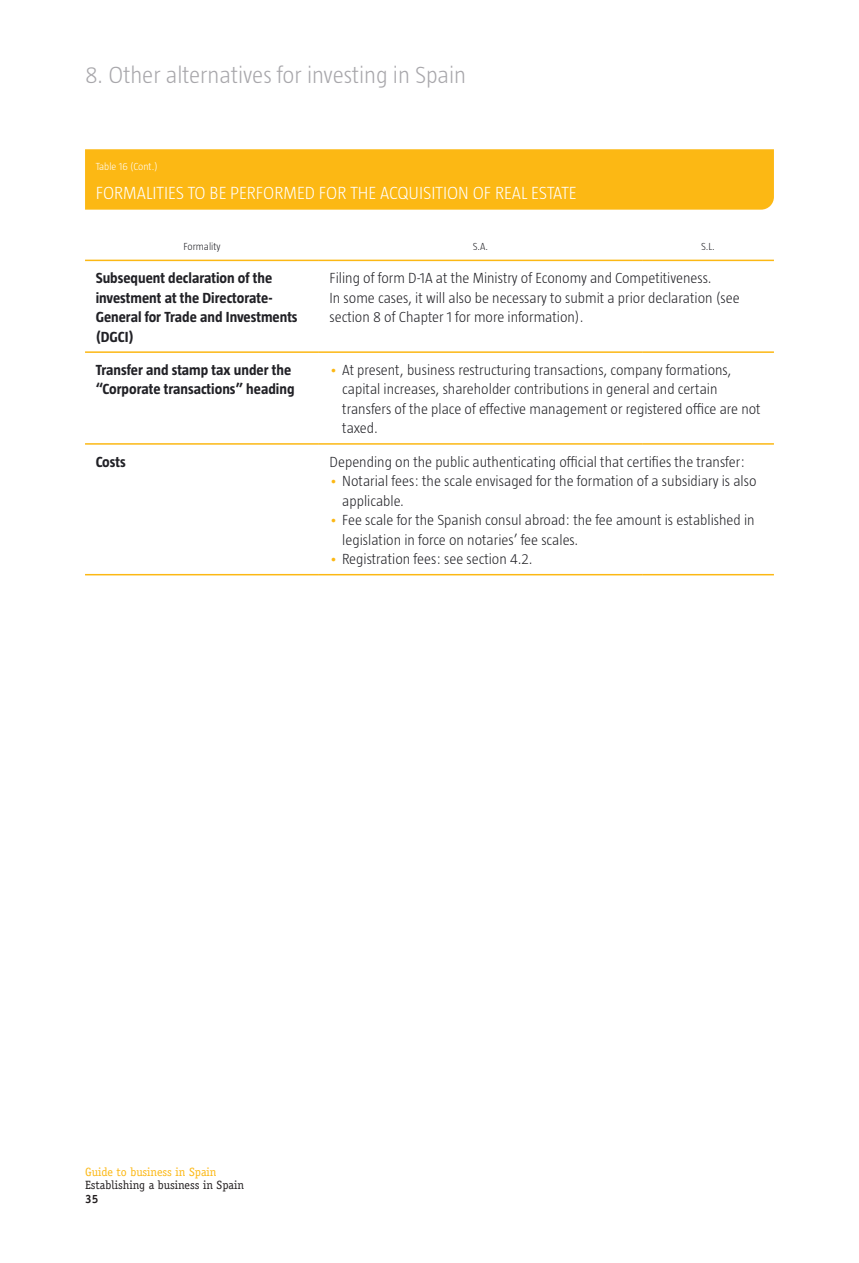
<style>
.page{position:relative;width:859px;height:1263px;background:#fff}
.page>*{position:absolute;margin:0;border:0;box-sizing:border-box;transform-origin:0 0}
.t1{font:300 24px "Taz";color:#a8a7ab}
.t2{font:300 18px "Taz";color:#fff}
.TABLA-PARRAFO-IZQUIE{font:300 15px/19.5px "Taz";color:#212126}
.TABLA-PARRAFO-IZQUIE-2{font:700 15px/19.5px "Taz";color:#212126}
.t3{font:12px "Officina Serif Std";color:#231f20}
.t4{font:12px "Officina Serif Std";color:#fcb814}
.t5{font:700 12px "Officina Serif Std";color:#231f20}
.TABLA-CABECERA{font:300 10.5px "Taz";color:#212126}
.t6{font:300 10.5px "Taz";color:#fff}
.s1{color:#fcb814}
</style>
<div class="page">
<div style="left:85px;top:149px;width:689px;height:61px;background:#fcb814"></div>
<hr style="left:85px;top:351px;width:234px;height:2px;background:#fcb814">
<hr style="left:85px;top:443px;width:234px;height:2px;background:#fcb814">
<hr style="left:319px;top:443px;width:323px;height:2px;background:#fcb814">
<hr style="left:642px;top:443px;width:132px;height:2px;background:#fcb814">
<hr style="left:319px;top:351px;width:323px;height:2px;background:#fcb814">
<hr style="left:642px;top:351px;width:132px;height:2px;background:#fcb814">
<hr style="left:85px;top:260px;width:234px;height:1px;background:#fcb814">
<hr style="left:319px;top:260px;width:323px;height:1px;background:#fcb814">
<hr style="left:642px;top:260px;width:132px;height:1px;background:#fcb814">
<hr style="left:85px;top:574px;width:234px;height:1px;background:#fcb814">
<hr style="left:319px;top:574px;width:323px;height:1px;background:#fcb814">
<hr style="left:642px;top:574px;width:132px;height:1px;background:#fcb814">
<h1 class="t1" style="left:85px;top:62px;width:383px">8. Other alternatives for investing in Spain</h1>
<p class="t6" style="left:96px;top:161px;width:64px">Table 16 (Cont.)</p>
<p class="t2" style="left:96px;top:183px;width:482px">FORMALITIES TO BE PERFORMED FOR THE ACQUISITION OF REAL ESTATE</p>
<p class="TABLA-CABECERA" style="left:183px;top:241px;width:39px">Formality</p>
<p class="TABLA-CABECERA" style="left:473px;top:241px;width:17px">S.A.</p>
<p class="TABLA-CABECERA" style="left:701px;top:241px;width:15px">S.L.</p>
<p class="TABLA-PARRAFO-IZQUIE-2" style="left:96px;top:268px;width:203px">Subsequent declaration of the investment at the Directorate-<br>General for Trade and Investments (DGCI)</p>
<p class="TABLA-PARRAFO-IZQUIE" style="left:330px;top:268px;width:383px">Filing of form D-1A at the Ministry of Economy and Competitiveness.</p>
<p class="TABLA-PARRAFO-IZQUIE" style="left:330px;top:288px;width:412px">In some cases, it will also be necessary to submit a prior declaration (see section 8 of Chapter 1 for more information).</p>
<p class="TABLA-PARRAFO-IZQUIE-2" style="left:96px;top:360px;width:200px">Transfer and stamp tax under the “Corporate transactions” heading</p>
<p class="TABLA-PARRAFO-IZQUIE" style="left:342px;top:360px;width:420px;text-indent:-13px"><span class="s1">•</span> At present, business restructuring transactions, company formations, capital increases, shareholder contributions in general and certain transfers of the place of effective management or registered office are not taxed.</p>
<p class="TABLA-PARRAFO-IZQUIE-2" style="left:96px;top:452px;width:32px">Costs</p>
<p class="TABLA-PARRAFO-IZQUIE" style="left:330px;top:452px;width:417px">Depending on the public authenticating official that certifies the transfer:</p>
<p class="TABLA-PARRAFO-IZQUIE" style="left:342px;top:471px;width:416px;text-indent:-13px"><span class="s1">•</span> Notarial fees: the scale envisaged for the formation of a subsidiary is also applicable.</p>
<p class="TABLA-PARRAFO-IZQUIE" style="left:342px;top:510px;width:414px;text-indent:-13px"><span class="s1">•</span> Fee scale for the Spanish consul abroad: the fee amount is established in legislation in force on notaries’ fee scales.</p>
<p class="TABLA-PARRAFO-IZQUIE" style="left:330px;top:549px;width:205px"><span class="s1">•</span> Registration fees: see section 4.2.</p>
<p class="t4" style="left:85px;top:1165px;width:133px">Guide to business in Spain</p>
<p class="t3" style="left:85px;top:1178px;width:161px">Establishing a business in Spain</p>
<p class="t5" style="left:85px;top:1191px;width:15px">35</p>
</div>
